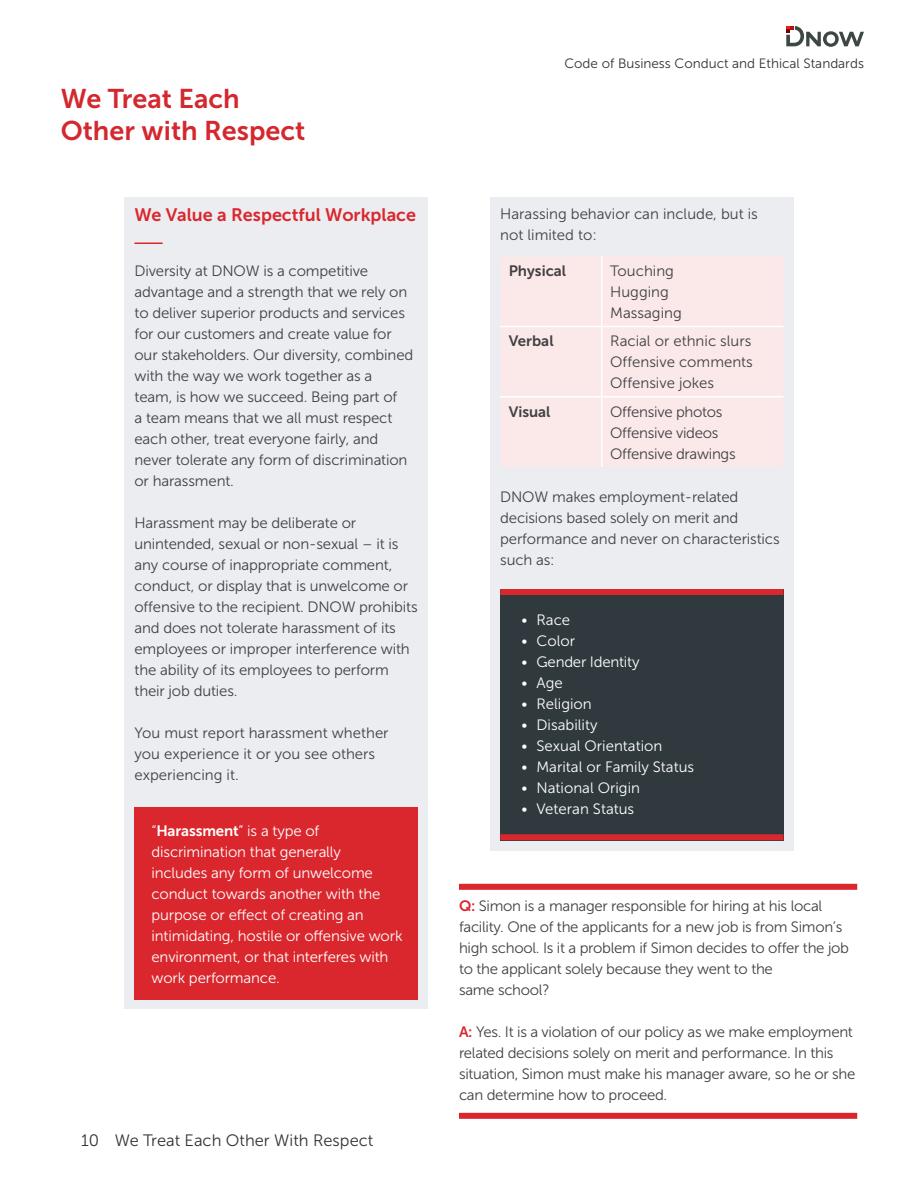
<style>
.page{position:relative;width:918px;height:1188px;background:#fff}
.page>*{position:absolute;margin:0;border:0;box-sizing:border-box;transform-origin:0 0}
.t1{font:27px/31.5px "Museo Sans 700";color:#d4272e}
.t2{font:18px "Museo Sans 700";color:#d9272d}
.t3{font:16.5px "Museo Sans 300";color:#333}
.t4{font:15px/21px "Museo Sans 300";letter-spacing:-.01em;color:#414042}
.t5{font:15px/21px "Museo Sans 300";letter-spacing:-.01em;color:#fff}
.t6{font:15px "Museo Sans 700";color:#414042}
.t7{font:13.5px "Museo Sans 300";color:#333}
.s1{font-family:"Museo Sans 700"}
.s2{font-family:"Museo Sans 700";color:#d9272d}
</style>
<div class="page">
<div style="left:459px;top:884px;width:398px;height:6px;background:#d9272d"></div>
<div style="left:459px;top:1113px;width:398px;height:6px;background:#d9272d"></div>
<div style="left:124px;top:197px;width:304px;height:812px;background:#ecedf1"></div>
<svg style="left:134px;top:243px;width:29px;height:1px"></svg>
<div style="left:134px;top:808px;width:284px;height:192px;background:#d9272d"></div>
<div style="left:490px;top:197px;width:304px;height:654px;background:#ecedf1"></div>
<div style="left:500px;top:256px;width:283px;height:211px;background:#fbe9ea"></div>
<hr style="left:601px;top:256px;width:1px;height:70px;background:#fff">
<hr style="left:500px;top:326px;width:102px;height:1px;background:#fff">
<hr style="left:602px;top:326px;width:182px;height:1px;background:#fff">
<hr style="left:601px;top:327px;width:1px;height:69px;background:#fff">
<hr style="left:500px;top:396px;width:102px;height:2px;background:#fff">
<hr style="left:602px;top:396px;width:182px;height:2px;background:#fff">
<hr style="left:601px;top:398px;width:1px;height:69px;background:#fff">
<div style="left:500px;top:589px;width:284px;height:251px;background:#30393e"></div>
<div style="left:500px;top:589px;width:284px;height:6px;background:#d9272d"></div>
<div style="left:500px;top:834px;width:284px;height:6px;background:#d9272d"></div>
<svg style="left:786px;top:26px;width:78px;height:21px"></svg>
<h1 class="t1" style="left:61px;top:83px;width:246px">We Treat Each<br>Other with Respect</h1>
<p class="t2" style="left:134px;top:205px;width:283px">We Value a Respectful Workplace</p>
<p class="t4" style="left:134px;top:261px;width:280px">Diversity at DNOW is a competitive advantage and a strength that we rely on to deliver superior products and services for our customers and create value for our stakeholders. Our diversity, combined with the way we work together as a team, is how we succeed. Being part of<br>a team means that we all must respect each other, treat everyone fairly, and never tolerate any form of discrimination or harassment.</p>
<p class="t4" style="left:134px;top:513px;width:285px">Harassment may be deliberate or unintended, sexual or non-sexual – it is any course of inappropriate comment, conduct, or display that is unwelcome or offensive to the recipient. DNOW prohibits and does not tolerate harassment of its employees or improper interference with the ability of its employees to perform their job duties.</p>
<p class="t4" style="left:134px;top:723px;width:256px">You must report harassment whether you experience it or you see others experiencing it.</p>
<p class="t5" style="left:151px;top:820px;width:253px">“<span class="s1">Harassment</span>” is a type of discrimination that generally<br>includes any form of unwelcome conduct towards another with the purpose or effect of creating an intimidating, hostile or offensive work environment, or that interferes with work performance.</p>
<p class="t3" style="left:81px;top:1132px;width:294px">10 We Treat Each Other With Respect</p>
<p class="t7" style="left:564px;top:57px;width:301px">Code of Business Conduct and Ethical Standards</p>
<p class="t4" style="left:500px;top:203px;width:259px">Harassing behavior can include, but is not limited to:</p>
<p class="t6" style="left:509px;top:262px;width:59px">Physical</p>
<p class="t4" style="left:610px;top:260px;width:73px">Touching<br>Hugging<br>Massaging</p>
<p class="t6" style="left:509px;top:333px;width:46px">Verbal</p>
<p class="t4" style="left:610px;top:331px;width:144px;text-align:justify">Racial or ethnic slurs Offensive comments Offensive jokes</p>
<p class="t6" style="left:509px;top:403px;width:43px">Visual</p>
<p class="t4" style="left:610px;top:401px;width:127px">Offensive photos<br>Offensive videos<br>Offensive drawings</p>
<p class="t4" style="left:500px;top:487px;width:281px">DNOW makes employment-related decisions based solely on merit and performance and never on characteristics such as:</p>
<p class="t5" style="left:521px;top:610px;width:50px">• Race</p>
<p class="t5" style="left:521px;top:631px;width:55px">• Color</p>
<p class="t5" style="left:521px;top:652px;width:120px">• Gender Identity</p>
<p class="t5" style="left:521px;top:673px;width:43px">• Age</p>
<p class="t5" style="left:521px;top:694px;width:72px">• Religion</p>
<p class="t5" style="left:521px;top:715px;width:78px">• Disability</p>
<p class="t5" style="left:521px;top:736px;width:142px">• Sexual Orientation</p>
<p class="t5" style="left:521px;top:757px;width:174px">• Marital or Family Status</p>
<p class="t5" style="left:521px;top:778px;width:120px">• National Origin</p>
<p class="t5" style="left:521px;top:799px;width:114px">• Veteran Status</p>
<p class="t4" style="left:459px;top:896px;width:392px"><span class="s2">Q:</span> Simon is a manager responsible for hiring at his local facility. One of the applicants for a new job is from Simon’s high school. Is it a problem if Simon decides to offer the job to the applicant solely because they went to the<br>same school?</p>
<p class="t4" style="left:459px;top:1022px;width:398px"><span class="s2">A:</span> Yes. It is a violation of our policy as we make employment related decisions solely on merit and performance. In this situation, Simon must make his manager aware, so he or she can determine how to proceed.</p>
</div>
